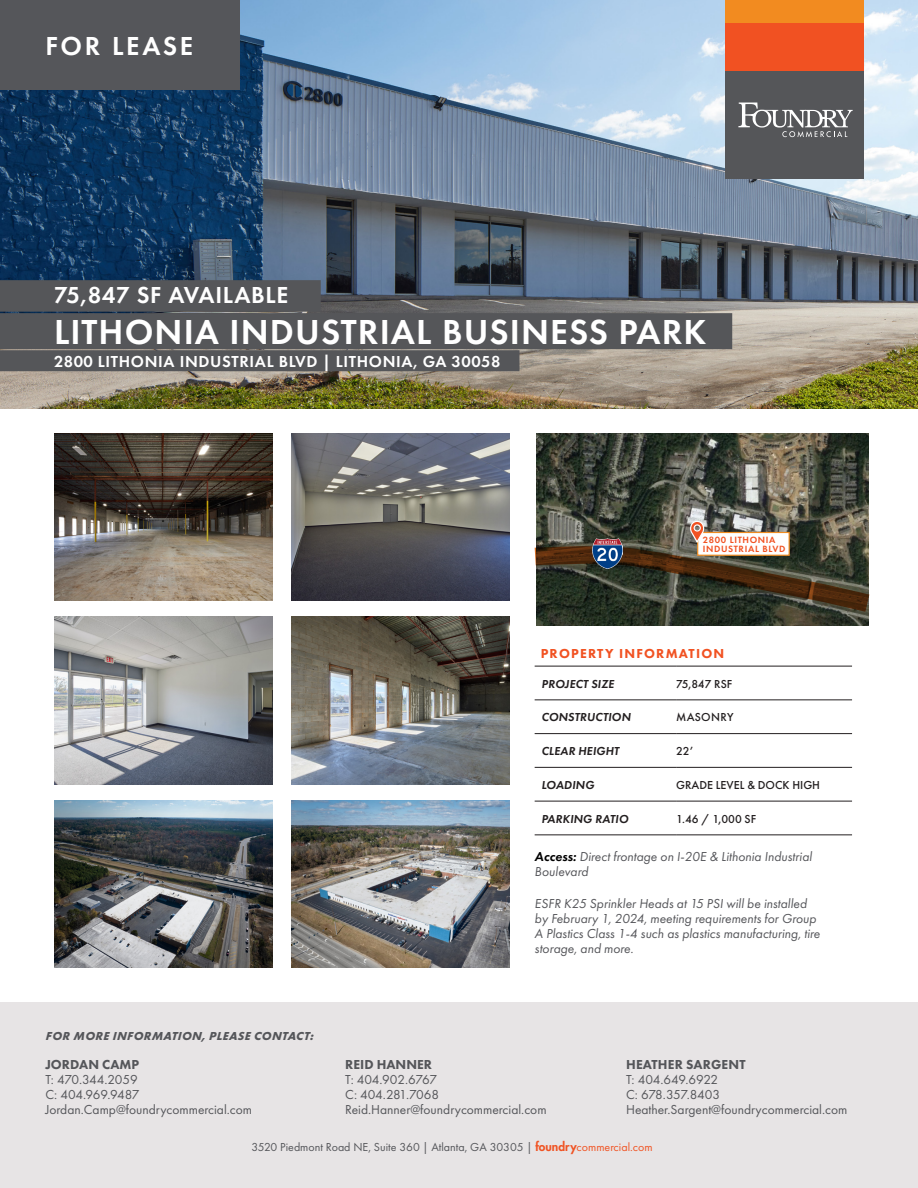
<style>
.page{position:relative;width:918px;height:1188px;background:#fff}
.page>*{position:absolute;margin:0;border:0;box-sizing:border-box;transform-origin:0 0}
.t1{font:600 36px "Futura PT";letter-spacing:.03em;color:#fff}
.t2{font:600 27px "Futura PT";letter-spacing:.1em;color:#fff}
.t3{font:600 24px "Futura PT";letter-spacing:.03em;color:#fff}
.t4{font:600 16.5px "Futura PT";letter-spacing:.04em;color:#fff}
.t5{font:italic 13.5px/15px "Futura PT";color:#55565a}
.t6{font:13.5px "Futura PT";color:#55565a}
.t7{font:13.5px "Futura PT";letter-spacing:-.025em;color:#55565a}
.t8{font:800 13.5px "Futura PT";color:#55565a}
.t9{font:800 13.5px "Futura PT";letter-spacing:.09em;color:#f15222}
.t10{font:12px "Futura PT";color:#55565a}
.t11{font:italic 600 12px "Futura PT";letter-spacing:.01em;color:#231f20}
.t12{font:500 12px "Futura PT";color:#231f20}
.t13{font:italic 700 12px "Futura PT";letter-spacing:.06em;color:#55565a}
.t14{font:500 12px "Futura PT";letter-spacing:.03em;color:#231f20}
.t15{font:600 9.45px/9.4px "Futura PT";letter-spacing:.07em;color:#f15222}
.s1{font-weight:600;color:#000}
.s2{font-family:"Futura Std";font-weight:800;color:#f05323}
.s3{color:#f05323}
</style>
<div class="page">
<img style="left:0;top:0;width:918px;height:408px">
<div style="left:0;top:1003px;width:918px;height:185px;background:#e7e4e5"></div>
<div style="left:726px;top:71px;width:138px;height:108px;background:#555659"></div>
<div style="left:726px;top:0;width:138px;height:24px;background:#f28b20"></div>
<div style="left:726px;top:24px;width:138px;height:47px;background:#f15122"></div>
<svg style="left:738px;top:103px;width:115px;height:34px"></svg>
<div style="left:0;top:0;width:240px;height:89px;background:#55565a"></div>
<hr style="left:535px;top:666px;width:141px;height:1px;background:#231f20">
<hr style="left:676px;top:666px;width:176px;height:1px;background:#231f20">
<hr style="left:535px;top:699px;width:141px;height:1px;background:#231f20">
<hr style="left:676px;top:699px;width:176px;height:1px;background:#231f20">
<hr style="left:535px;top:733px;width:141px;height:1px;background:#231f20">
<hr style="left:676px;top:733px;width:176px;height:1px;background:#231f20">
<hr style="left:535px;top:767px;width:141px;height:1px;background:#231f20">
<hr style="left:676px;top:767px;width:176px;height:1px;background:#231f20">
<hr style="left:535px;top:801px;width:141px;height:1px;background:#231f20">
<hr style="left:676px;top:801px;width:176px;height:1px;background:#231f20">
<hr style="left:535px;top:834px;width:141px;height:1px;background:#231f20">
<hr style="left:676px;top:834px;width:176px;height:1px;background:#231f20">
<img style="left:536px;top:433px;width:333px;height:192px">
<svg style="left:534px;top:520px;width:336px;height:93px"></svg>
<img style="left:592px;top:538px;width:31px;height:31px">
<img style="left:54px;top:433px;width:218px;height:168px">
<img style="left:54px;top:617px;width:218px;height:167px">
<img style="left:54px;top:800px;width:218px;height:168px">
<img style="left:292px;top:433px;width:218px;height:168px">
<img style="left:292px;top:617px;width:218px;height:167px">
<img style="left:292px;top:800px;width:218px;height:168px">
<div style="left:0;top:313px;width:732px;height:36px;background:#555659"></div>
<div style="left:0;top:350px;width:519px;height:21px;background:#555659"></div>
<div style="left:0;top:280px;width:321px;height:32px;background:#555659"></div>
<p class="t2" style="left:45px;top:29px;width:149px">FOR LEASE</p>
<p class="t3" style="left:54px;top:280px;width:236px">75,847 SF AVAILABLE</p>
<p class="t1" style="left:54px;top:309px;width:654px">LITHONIA INDUSTRIAL BUSINESS PARK</p>
<p class="t4" style="left:54px;top:351px;width:448px">2800 LITHONIA INDUSTRIAL BLVD | LITHONIA, GA 30058</p>
<p class="t15" style="left:703px;top:535px;width:84px">2800 LITHONIA<br>INDUSTRIAL BLVD</p>
<p class="t9" style="left:541px;top:645px;width:185px">PROPERTY INFORMATION</p>
<p class="t11" style="left:541px;top:676px;width:74px">PROJECT SIZE</p>
<p class="t12" style="left:676px;top:676px;width:58px">75,847 RSF</p>
<p class="t11" style="left:541px;top:710px;width:91px">CONSTRUCTION</p>
<p class="t14" style="left:676px;top:710px;width:59px">MASONRY</p>
<p class="t11" style="left:541px;top:743px;width:79px">CLEAR HEIGHT</p>
<p class="t12" style="left:676px;top:744px;width:19px">22’</p>
<p class="t11" style="left:541px;top:777px;width:54px">LOADING</p>
<p class="t12" style="left:676px;top:778px;width:145px">GRADE LEVEL &amp; DOCK HIGH</p>
<p class="t11" style="left:541px;top:811px;width:88px">PARKING RATIO</p>
<p class="t12" style="left:676px;top:811px;width:82px">1.46 / 1,000 SF</p>
<p class="t5" style="left:535px;top:849px;width:279px"><span class="s1">Access:</span> Direct frontage on I-20E &amp; Lithonia Industrial<br>Boulevard</p>
<p class="t13" style="left:45px;top:1028px;width:272px">FOR MORE INFORMATION, PLEASE CONTACT:</p>
<p class="t8" style="left:45px;top:1056px;width:95px">JORDAN CAMP</p>
<p class="t7" style="left:45px;top:1071px;width:94px">T: 470.344.2059</p>
<p class="t7" style="left:45px;top:1086px;width:96px">C: 404.969.9487</p>
<p class="t6" style="left:45px;top:1101px;width:208px">Jordan.Camp@foundrycommercial.com</p>
<p class="t5" style="left:535px;top:896px;width:287px">ESFR K25 Sprinkler Heads at 15 PSI will be installed by February 1, 2024, meeting requirements for Group A Plastics Class 1-4 such as plastics manufacturing, tire storage, and more.</p>
<p class="t8" style="left:345px;top:1056px;width:88px">REID HANNER</p>
<p class="t7" style="left:345px;top:1071px;width:93px">T: 404.902.6767</p>
<p class="t7" style="left:345px;top:1086px;width:95px">C: 404.281.7068</p>
<p class="t6" style="left:345px;top:1101px;width:203px">Reid.Hanner@foundrycommercial.com</p>
<p class="t8" style="left:626px;top:1056px;width:121px">HEATHER SARGENT</p>
<p class="t7" style="left:626px;top:1071px;width:94px">T: 404.649.6922</p>
<p class="t7" style="left:626px;top:1086px;width:95px">C: 678.357.8403</p>
<p class="t6" style="left:626px;top:1101px;width:223px">Heather.Sargent@foundrycommercial.com</p>
<p class="t10" style="left:252px;top:1140px;width:403px">3520 Piedmont Road NE, Suite 360 | Atlanta, GA 30305 | <span class="s2">foundry</span><span class="s3">commercial.com</span></p>
</div>
